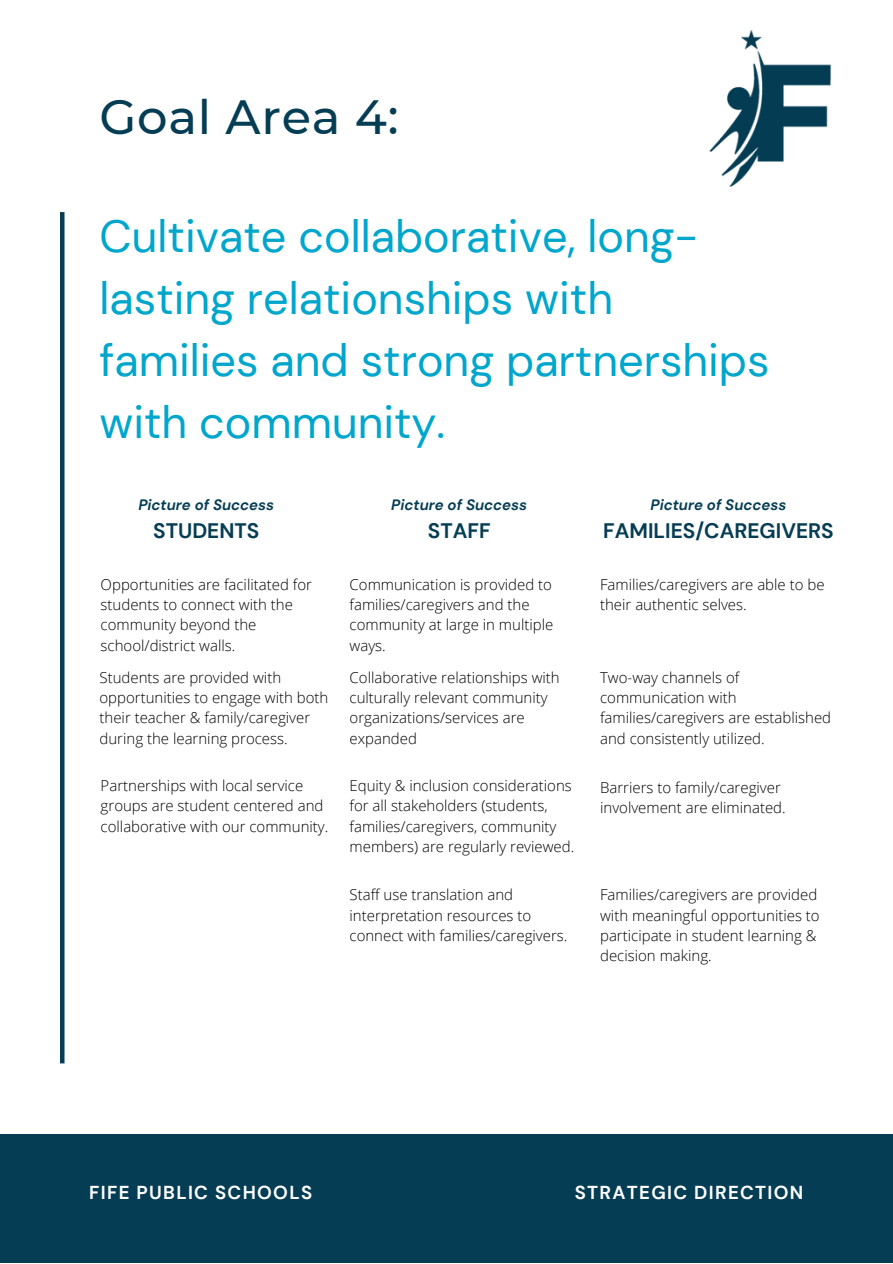
<style>
.page{position:relative;width:893px;height:1264px;background:#fff}
.page>*{position:absolute;margin:0;border:0;box-sizing:border-box;transform-origin:0 0}
.t1{font:500 48px "Montserrat";letter-spacing:.015em;color:#053d54}
.t2{font:45px/61.8px "DM Sans";color:#00a6cc}
.t3{font:700 21px "DM Sans";color:#053d54}
.t4{font:700 18.75px "DM Sans";letter-spacing:.07em;color:#fff}
.t5{font:300 15px/20.2px "Open Sans";color:#000}
.t6{font:italic 700 15px "DM Sans";color:#053d54}
</style>
<div class="page">
<div style="left:0;top:1134px;width:892px;height:128px;background:#053d54"></div>
<hr style="left:60px;top:212px;width:4px;height:851px;background:#053d54">
<img style="left:709px;top:29px;width:123px;height:158px">
<p class="t1" style="left:99px;top:88px;width:300px">Goal Area 4:</p>
<p class="t2" style="left:99px;top:206px;width:671px">Cultivate collaborative, long&shy;lasting relationships with families and strong partnerships with community.</p>
<p class="t6" style="left:138px;top:495px;width:137px">Picture of Success</p>
<p class="t3" style="left:153px;top:517px;width:108px">STUDENTS</p>
<p class="t5" style="left:101px;top:574px;width:213px">Opportunities are facilitated for students to connect with the community beyond the school/district walls.</p>
<p class="t5" style="left:99px;top:667px;width:230px">Students are provided with opportunities to engage with both their teacher &amp; family/caregiver during the learning process.</p>
<p class="t5" style="left:101px;top:775px;width:229px">Partnerships with local service groups are student centered and collaborative with our community.</p>
<p class="t6" style="left:391px;top:495px;width:137px">Picture of Success</p>
<p class="t3" style="left:428px;top:517px;width:64px">STAFF</p>
<p class="t5" style="left:349px;top:574px;width:205px">Communication is provided to families/caregivers and the community at large in multiple ways.</p>
<p class="t5" style="left:349px;top:667px;width:212px">Collaborative relationships with culturally relevant community organizations/services are expanded</p>
<p class="t5" style="left:349px;top:775px;width:226px">Equity &amp; inclusion considerations for all stakeholders (students, families/caregivers, community members) are regularly reviewed.</p>
<p class="t5" style="left:349px;top:884px;width:219px">Staff use translation and interpretation resources to connect with families/caregivers.</p>
<p class="t6" style="left:650px;top:495px;width:137px">Picture of Success</p>
<p class="t3" style="left:603px;top:517px;width:232px">FAMILIES/CAREGIVERS</p>
<p class="t5" style="left:600px;top:574px;width:226px">Families/caregivers are able to be their authentic selves.</p>
<p class="t5" style="left:600px;top:667px;width:232px">Two-way channels of communication with families/caregivers are established and consistently utilized.</p>
<p class="t5" style="left:600px;top:776px;width:187px">Barriers to family/caregiver involvement are eliminated.</p>
<p class="t5" style="left:600px;top:884px;width:221px">Families/caregivers are provided with meaningful opportunities to participate in student learning &amp; decision making.</p>
<p class="t4" style="left:89px;top:1180px;width:224px">FIFE PUBLIC SCHOOLS</p>
<p class="t4" style="left:574px;top:1180px;width:230px">STRATEGIC DIRECTION</p>
</div>
